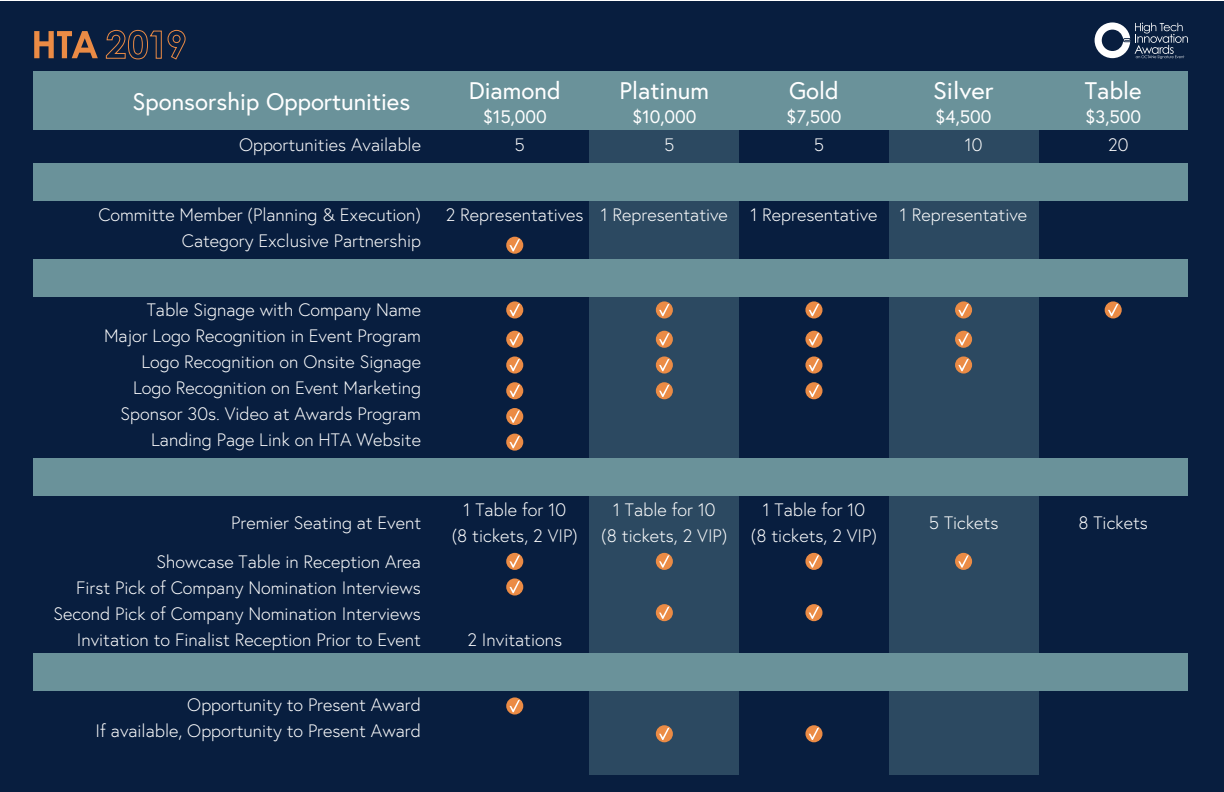
<style>
.page{position:relative;width:1224px;height:792px;background:#fff}
.page>*{position:absolute;margin:0;border:0;box-sizing:border-box;transform-origin:0 0}
.t1{font:24px "Europa";color:#fff}
.t2{font:24px "Europa";color:#fff;scale:1.07 1}
.t3{font:300 18px/26px "Europa";color:#fff;text-align:right}
.t4{font:18px "Europa";color:#fff}
</style>
<div class="page">
<div style="left:0;top:1px;width:1224px;height:791px;background:#081e3f"></div>
<svg style="left:1095px;top:22px;width:93px;height:37px"></svg>
<div style="left:34px;top:71px;width:1154px;height:59px;background:#6a929a"></div>
<div style="left:34px;top:163px;width:1154px;height:38px;background:#6a929a"></div>
<div style="left:34px;top:259px;width:1154px;height:38px;background:#6a929a"></div>
<div style="left:34px;top:458px;width:1154px;height:38px;background:#6a929a"></div>
<div style="left:34px;top:654px;width:1154px;height:37px;background:#6a929a"></div>
<svg style="left:590px;top:130px;width:149px;height:645px;fill:#2c4961"></svg>
<svg style="left:889px;top:130px;width:149px;height:645px;fill:#2c4961"></svg>
<svg style="left:34px;top:31px;width:64px;height:27px"></svg>
<svg style="left:105px;top:29px;width:81px;height:31px"></svg>
<svg style="left:506px;top:237px;width:17px;height:17px"></svg>
<svg style="left:510px;top:239px;width:10px;height:12px"></svg>
<svg style="left:506px;top:301px;width:17px;height:17px"></svg>
<svg style="left:510px;top:304px;width:10px;height:12px"></svg>
<svg style="left:506px;top:331px;width:17px;height:17px"></svg>
<svg style="left:510px;top:333px;width:10px;height:12px"></svg>
<svg style="left:506px;top:356px;width:17px;height:18px"></svg>
<svg style="left:510px;top:359px;width:10px;height:12px"></svg>
<svg style="left:506px;top:382px;width:17px;height:17px"></svg>
<svg style="left:510px;top:385px;width:10px;height:12px"></svg>
<svg style="left:656px;top:301px;width:17px;height:17px"></svg>
<svg style="left:659px;top:304px;width:11px;height:12px"></svg>
<svg style="left:656px;top:331px;width:17px;height:17px"></svg>
<svg style="left:659px;top:333px;width:11px;height:12px"></svg>
<svg style="left:656px;top:356px;width:17px;height:18px"></svg>
<svg style="left:659px;top:359px;width:11px;height:12px"></svg>
<svg style="left:656px;top:382px;width:17px;height:17px"></svg>
<svg style="left:659px;top:385px;width:11px;height:12px"></svg>
<svg style="left:805px;top:301px;width:18px;height:17px"></svg>
<svg style="left:809px;top:304px;width:10px;height:12px"></svg>
<svg style="left:805px;top:331px;width:18px;height:17px"></svg>
<svg style="left:809px;top:333px;width:10px;height:12px"></svg>
<svg style="left:805px;top:356px;width:18px;height:18px"></svg>
<svg style="left:809px;top:359px;width:10px;height:12px"></svg>
<svg style="left:955px;top:301px;width:17px;height:17px"></svg>
<svg style="left:958px;top:304px;width:11px;height:12px"></svg>
<svg style="left:1105px;top:301px;width:17px;height:17px"></svg>
<svg style="left:1108px;top:304px;width:10px;height:12px"></svg>
<svg style="left:955px;top:331px;width:17px;height:17px"></svg>
<svg style="left:958px;top:333px;width:11px;height:12px"></svg>
<svg style="left:955px;top:356px;width:17px;height:18px"></svg>
<svg style="left:958px;top:359px;width:11px;height:12px"></svg>
<svg style="left:805px;top:382px;width:18px;height:17px"></svg>
<svg style="left:809px;top:385px;width:10px;height:12px"></svg>
<svg style="left:656px;top:725px;width:17px;height:17px"></svg>
<svg style="left:659px;top:728px;width:11px;height:12px"></svg>
<svg style="left:805px;top:725px;width:18px;height:17px"></svg>
<svg style="left:809px;top:728px;width:10px;height:12px"></svg>
<div style="left:506px;top:408px;width:17px;height:17px;background:#eb8b45;border-radius:50%"></div>
<svg style="left:510px;top:410px;width:10px;height:13px"></svg>
<svg style="left:506px;top:434px;width:17px;height:17px"></svg>
<svg style="left:510px;top:436px;width:10px;height:12px"></svg>
<svg style="left:506px;top:553px;width:17px;height:17px"></svg>
<svg style="left:510px;top:555px;width:10px;height:13px"></svg>
<div style="left:656px;top:553px;width:17px;height:17px;background:#eb8b45;border-radius:50%"></div>
<svg style="left:659px;top:555px;width:11px;height:13px"></svg>
<svg style="left:805px;top:553px;width:18px;height:17px"></svg>
<svg style="left:809px;top:555px;width:10px;height:13px"></svg>
<div style="left:955px;top:553px;width:17px;height:17px;background:#eb8b45;border-radius:50%"></div>
<svg style="left:958px;top:555px;width:11px;height:13px"></svg>
<svg style="left:506px;top:578px;width:17px;height:18px"></svg>
<svg style="left:510px;top:581px;width:10px;height:12px"></svg>
<div style="left:656px;top:604px;width:17px;height:17px;background:#eb8b45;border-radius:50%"></div>
<svg style="left:659px;top:606px;width:11px;height:13px"></svg>
<svg style="left:805px;top:604px;width:18px;height:17px"></svg>
<svg style="left:809px;top:606px;width:10px;height:13px"></svg>
<svg style="left:506px;top:697px;width:17px;height:18px"></svg>
<svg style="left:510px;top:700px;width:10px;height:12px"></svg>
<h1 class="t1" style="left:133px;top:86px;width:279px">Sponsorship Opportunities</h1>
<p class="t3" style="left:239px;top:132px;width:183px">Opportunities Available</p>
<p class="t3" style="left:98px;top:201px;width:324px">Committe Member (Planning &amp; Execution)<br>Category Exclusive Partnership</p>
<p class="t3" style="left:104px;top:297px;width:319px">Table Signage with Company Name Major Logo Recognition in Event Program Logo Recognition on Onsite Signage Logo Recognition on Event Marketing Sponsor 30s. Video at Awards Program Landing Page Link on HTA Website</p>
<p class="t3" style="left:231px;top:509px;width:191px">Premier Seating at Event</p>
<p class="t3" style="left:53px;top:548px;width:369px">Showcase Table in Reception Area<br>First Pick of Company Nomination Interviews Second Pick of Company Nomination Interviews Invitation to Finalist Reception Prior to Event</p>
<p class="t3" style="left:96px;top:691px;width:327px">Opportunity to Present Award<br>If available, Opportunity to Present Award</p>
<h1 class="t1" style="left:469px;top:75px;width:93px">Diamond</h1>
<p class="t4" style="left:483px;top:105px;width:66px">$15,000</p>
<h1 class="t1" style="left:620px;top:75px;width:91px">Platinum</h1>
<p class="t4" style="left:632px;top:105px;width:66px">$10,000</p>
<h1 class="t1" style="left:789px;top:75px;width:51px">Gold</h1>
<p class="t4" style="left:786px;top:105px;width:57px">$7,500</p>
<h1 class="t2" style="left:933px;top:75px;width:58px">Silver</h1>
<p class="t4" style="left:935px;top:105px;width:58px">$4,500</p>
<h1 class="t1" style="left:1085px;top:75px;width:58px">Table</h1>
<p class="t4" style="left:1085px;top:105px;width:58px">$3,500</p>
<p class="t3" style="left:515px;top:132px;width:12px">5</p>
<p class="t3" style="left:664px;top:132px;width:12px">5</p>
<p class="t3" style="left:814px;top:132px;width:12px">5</p>
<p class="t3" style="left:965px;top:132px;width:19px">10</p>
<p class="t3" style="left:1108px;top:132px;width:22px">20</p>
<p class="t3" style="left:446px;top:201px;width:583px">2 Representatives 1 Representative 1 Representative 1 Representative</p>
<p class="t3" style="left:452px;top:496px;width:128px;text-align:center">1 Table for 10<br>(8 tickets, 2 VIP)</p>
<p class="t3" style="left:601px;top:496px;width:128px;text-align:center">1 Table for 10<br>(8 tickets, 2 VIP)</p>
<p class="t3" style="left:751px;top:496px;width:128px;text-align:center">1 Table for 10<br>(8 tickets, 2 VIP)</p>
<p class="t3" style="left:467px;top:626px;width:96px">2 Invitations</p>
<p class="t3" style="left:929px;top:509px;width:71px">5 Tickets</p>
<p class="t3" style="left:1078px;top:509px;width:71px">8 Tickets</p>
</div>
